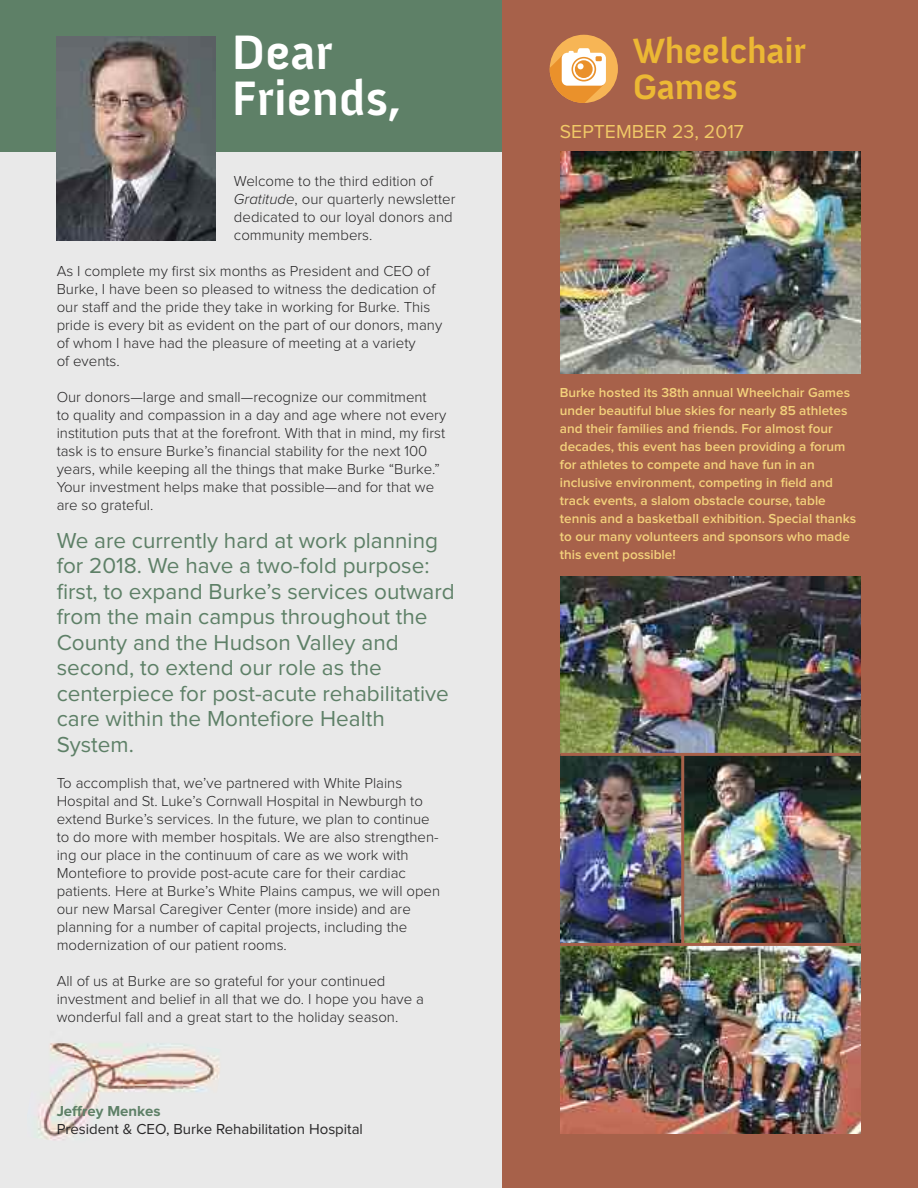
<style>
.page{position:relative;width:918px;height:1188px;background:#fff}
.page>*{position:absolute;margin:0;border:0;box-sizing:border-box;transform-origin:0 0}
.t1{font:700 49.5px/45.8px "Anivers";color:#fff}
.t2{font:700 36px/36px "Anivers";letter-spacing:-.01em;color:#ecb834}
.t3{font:22.5px/25.5px "Proxima Nova";color:#5e8067}
.t4{font:19.5px "Proxima Nova";color:#f1c967}
.t5{font:300 15px/18px "Proxima Nova";color:#272627}
.t6{font:15px "Proxima Nova";color:#272627}
.t7{font:700 15px "Proxima Nova";color:#5e8067}
.t8{font:600 13.5px/18px "Proxima Nova";color:#f3d17b}
.s1{font-style:italic}
</style>
<div class="page">
<div style="left:0;top:0;width:599px;height:1188px;background:#e9e9e9"></div>
<img style="left:38px;top:1043px;width:182px;height:97px">
<div style="left:0;top:0;width:591px;height:152px;background:#5e8067"></div>
<img style="left:57px;top:36px;width:159px;height:204px">
<div style="left:502px;top:0;width:416px;height:1188px;background:#a7614a"></div>
<div style="left:550px;top:35px;width:68px;height:68px;background:#f7b555;border-radius:50%"></div>
<svg style="left:550px;top:48px;width:56px;height:55px"></svg>
<img style="left:560px;top:152px;width:301px;height:221px">
<img style="left:560px;top:577px;width:301px;height:176px">
<img style="left:560px;top:756px;width:301px;height:378px">
<hr style="left:681px;top:755px;width:3px;height:189px;background:#a7614a">
<hr style="left:560px;top:943px;width:301px;height:3px;background:#a7614a">
<h1 class="t1" style="left:232px;top:35px;width:171px">Dear<br>Friends,</h1>
<p class="t5" style="left:234px;top:174px;width:223px">Welcome to the third edition of<br><span class="s1">Gratitude</span>, our quarterly newsletter dedicated to our loyal donors and community members.</p>
<p class="t5" style="left:57px;top:264px;width:387px">As I complete my first six months as President and CEO of Burke, I have been so pleased to witness the dedication of our staff and the pride they take in working for Burke. This pride is every bit as evident on the part of our donors, many of whom I have had the pleasure of meeting at a variety<br>of events.</p>
<p class="t5" style="left:57px;top:390px;width:391px">Our donors—large and small—recognize our commitment<br>to quality and compassion in a day and age where not every institution puts that at the forefront. With that in mind, my first task is to ensure Burke’s financial stability for the next 100 years, while keeping all the things that make Burke “Burke.” Your investment helps make that possible—and for that we are so grateful.</p>
<p class="t3" style="left:57px;top:530px;width:400px">We are currently hard at work planning for 2018. We have a two-fold purpose: first, to expand Burke’s services outward from the main campus throughout the County and the Hudson Valley and second, to extend our role as the centerpiece for post-acute rehabilitative care within the Montefiore Health System.</p>
<p class="t5" style="left:57px;top:775px;width:385px">To accomplish that, we’ve partnered with White Plains Hospital and St. Luke’s Cornwall Hospital in Newburgh to extend Burke’s services. In the future, we plan to continue to do more with member hospitals. We are also strengthen&shy;ing our place in the continuum of care as we work with Montefiore to provide post-acute care for their cardiac patients. Here at Burke’s White Plains campus, we will open our new Marsal Caregiver Center (more inside) and are planning for a number of capital projects, including the modernization of our patient rooms.</p>
<p class="t5" style="left:57px;top:973px;width:369px">All of us at Burke are so grateful for your continued investment and belief in all that we do. I hope you have a wonderful fall and a great start to the holiday season.</p>
<p class="t7" style="left:57px;top:1106px;width:105px">Jeffrey Menkes</p>
<p class="t6" style="left:57px;top:1124px;width:308px">President &amp; CEO, Burke Rehabilitation Hospital</p>
<h2 class="t2" style="left:633px;top:37px;width:175px">Wheelchair<br>Games</h2>
<h3 class="t4" style="left:560px;top:125px;width:186px">SEPTEMBER 23, 2017</h3>
<p class="t8" style="left:560px;top:384px;width:298px">Burke hosted its 38th annual Wheelchair Games under beautiful blue skies for nearly 85 athletes and their families and friends. For almost four decades, this event has been providing a forum for athletes to compete and have fun in an inclusive environment, competing in field and track events, a slalom obstacle course, table tennis and a basketball exhibition. Special thanks to our many volunteers and sponsors who made this event possible!</p>
</div>
